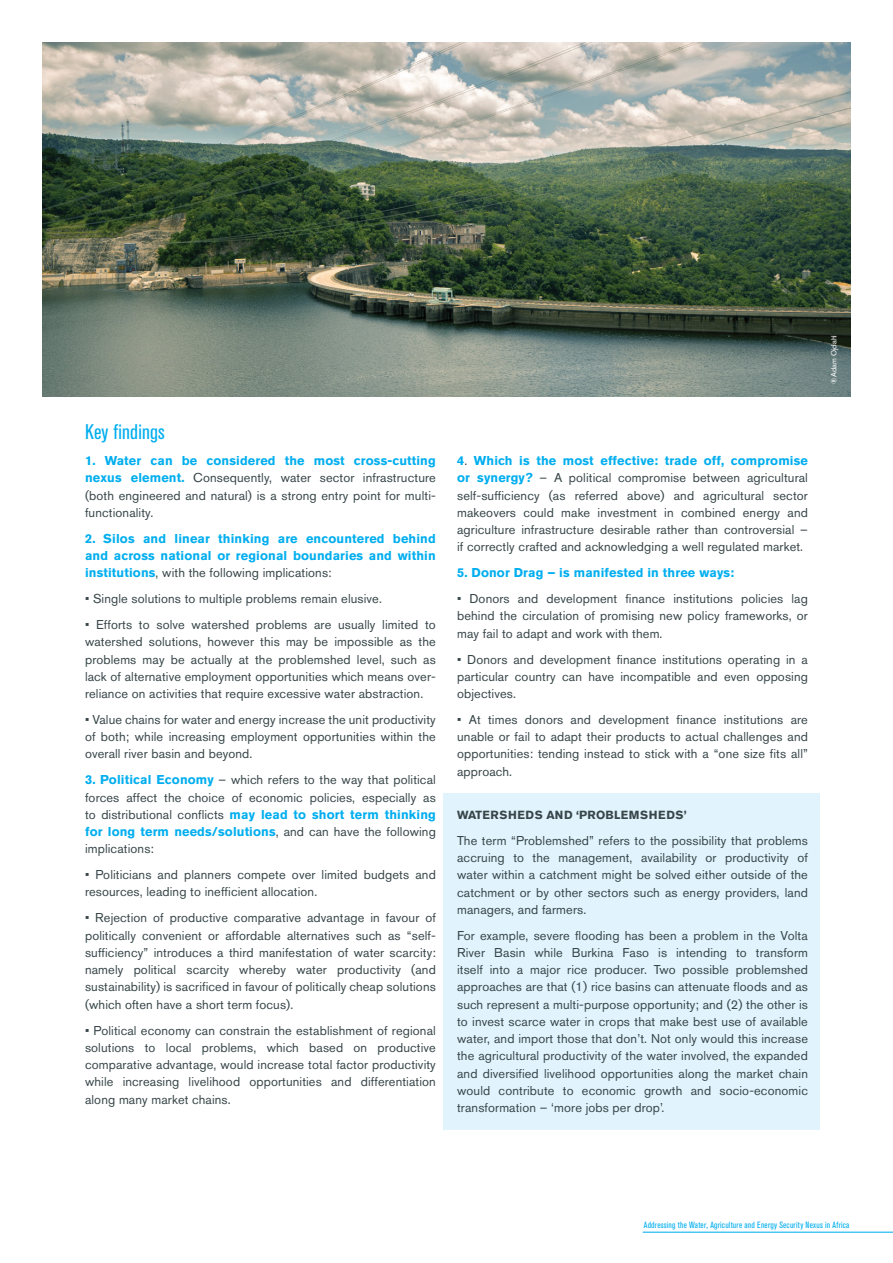
<style>
.page{position:relative;width:893px;height:1263px;background:#fff}
.page>*{position:absolute;margin:0;border:0;box-sizing:border-box;transform-origin:0 0}
.t1{font:condensed 21px "Akzidenz Grotesk BE";letter-spacing:.01em;color:#00aeef}
.t2{font:12.75px/17.2px "Akzidenz Grotesk BE";letter-spacing:.01em;color:#384649;text-align:justify}
.t3{font:700 12.75px/17.2px "Akzidenz Grotesk BE";letter-spacing:.01em;color:#00aeef;text-align:justify}
.t4{font:700 11.7px "Akzidenz Grotesk BE";letter-spacing:.05em;color:#384649}
.t5{font:condensed 9px "Akzidenz Grotesk BE";letter-spacing:.025em;color:#00aeef}
.t6{font:7.5px "Akzidenz Grotesk BE";letter-spacing:.01em;color:#fff}
.s1{font-weight:700;color:#00aeef}
.s2{font-weight:400;color:#384649}
</style>
<div class="page">
<img style="left:43px;top:43px;width:807px;height:353px">
<hr style="left:643px;top:1231px;width:250px;height:2px;background:#00aeef">
<div style="left:443px;top:793px;width:377px;height:336px;background:#e1f4fd"></div>
<h1 class="t1" style="left:85px;top:420px;width:81px">Key findings</h1>
<p class="t2" style="left:85px;top:452px;width:352px"><span class="s1">1. Water can be considered the most cross-cutting nexus element.</span> Consequently, water sector infrastructure (both engineered and natural) is a strong entry point for multi&shy;functionality.</p>
<p class="t3" style="left:85px;top:530px;width:352px">2. Silos and linear thinking are encountered behind and across national or regional boundaries and within institutions<span class="s2">, with the following implications:</span></p>
<p class="t2" style="left:85px;top:590px;width:298px">• Single solutions to multiple problems remain elusive.</p>
<p class="t2" style="left:85px;top:616px;width:352px">• Efforts to solve watershed problems are usually limited to watershed solutions, however this may be impossible as the problems may be actually at the problemshed level, such as lack of alternative employment opportunities which means over&shy;reliance on activities that require excessive water abstraction.</p>
<p class="t2" style="left:85px;top:711px;width:352px">• Value chains for water and energy increase the unit productivity of both; while increasing employment opportunities within the overall river basin and beyond.</p>
<p class="t2" style="left:85px;top:771px;width:352px"><span class="s1">3. Political Economy</span> – which refers to the way that political forces affect the choice of economic policies, especially as to distributional conflicts <span class="s1">may lead to short term thinking for long term needs/solutions</span>, and can have the following implications:</p>
<p class="t2" style="left:85px;top:866px;width:352px">• Politicians and planners compete over limited budgets and resources, leading to inefficient allocation.</p>
<p class="t2" style="left:85px;top:909px;width:352px">• Rejection of productive comparative advantage in favour of politically convenient or affordable alternatives such as “self&shy;sufficiency” introduces a third manifestation of water scarcity: namely political scarcity whereby water productivity (and sustainability) is sacrificed in favour of politically cheap solutions (which often have a short term focus).</p>
<p class="t2" style="left:85px;top:1021px;width:352px">• Political economy can constrain the establishment of regional solutions to local problems, which based on productive comparative advantage, would increase total factor productivity while increasing livelihood opportunities and differentiation along many market chains.</p>
<p class="t2" style="left:457px;top:452px;width:352px"><span class="s1">4</span>. <span class="s1">Which is the most effective: trade off, compromise or synergy?</span> – A political compromise between agricultural self-sufficiency (as referred above) and agricultural sector makeovers could make investment in combined energy and agriculture infrastructure desirable rather than controversial – if correctly crafted and acknowledging a well regulated market.</p>
<p class="t3" style="left:457px;top:564px;width:278px">5. Donor Drag – is manifested in three ways:</p>
<p class="t2" style="left:457px;top:590px;width:352px">• Donors and development finance institutions policies lag behind the circulation of promising new policy frameworks, or may fail to adapt and work with them.</p>
<p class="t2" style="left:457px;top:650px;width:352px">• Donors and development finance institutions operating in a particular country can have incompatible and even opposing objectives.</p>
<p class="t2" style="left:457px;top:711px;width:352px">• At times donors and development finance institutions are unable or fail to adapt their products to actual challenges and opportunities: tending instead to stick with a “one size fits all” approach.</p>
<p class="t4" style="left:457px;top:808px;width:231px">WATERSHEDS AND ‘PROBLEMSHEDS’</p>
<p class="t2" style="left:457px;top:831px;width:352px">The term “Problemshed” refers to the possibility that problems accruing to the management, availability or productivity of water within a catchment might be solved either outside of the catchment or by other sectors such as energy providers, land managers, and farmers.</p>
<p class="t2" style="left:457px;top:926px;width:352px">For example, severe flooding has been a problem in the Volta River Basin while Burkina Faso is intending to transform itself into a major rice producer. Two possible problemshed approaches are that (1) rice basins can attenuate floods and as such represent a multi-purpose opportunity; and (2) the other is to invest scarce water in crops that make best use of available water, and import those that don’t. Not only would this increase the agricultural productivity of the water involved, the expanded and diversified livelihood opportunities along the market chain would contribute to economic growth and socio-economic transformation – ‘more jobs per drop’.</p>
<p class="t6" style="left:829px;top:384px;width:50px;rotate:-90deg">®Adam Ojdahl</p>
<p class="t5" style="left:644px;top:1219px;width:207px">Addressing the Water, Agriculture and Energy Security Nexus in Africa</p>
</div>
